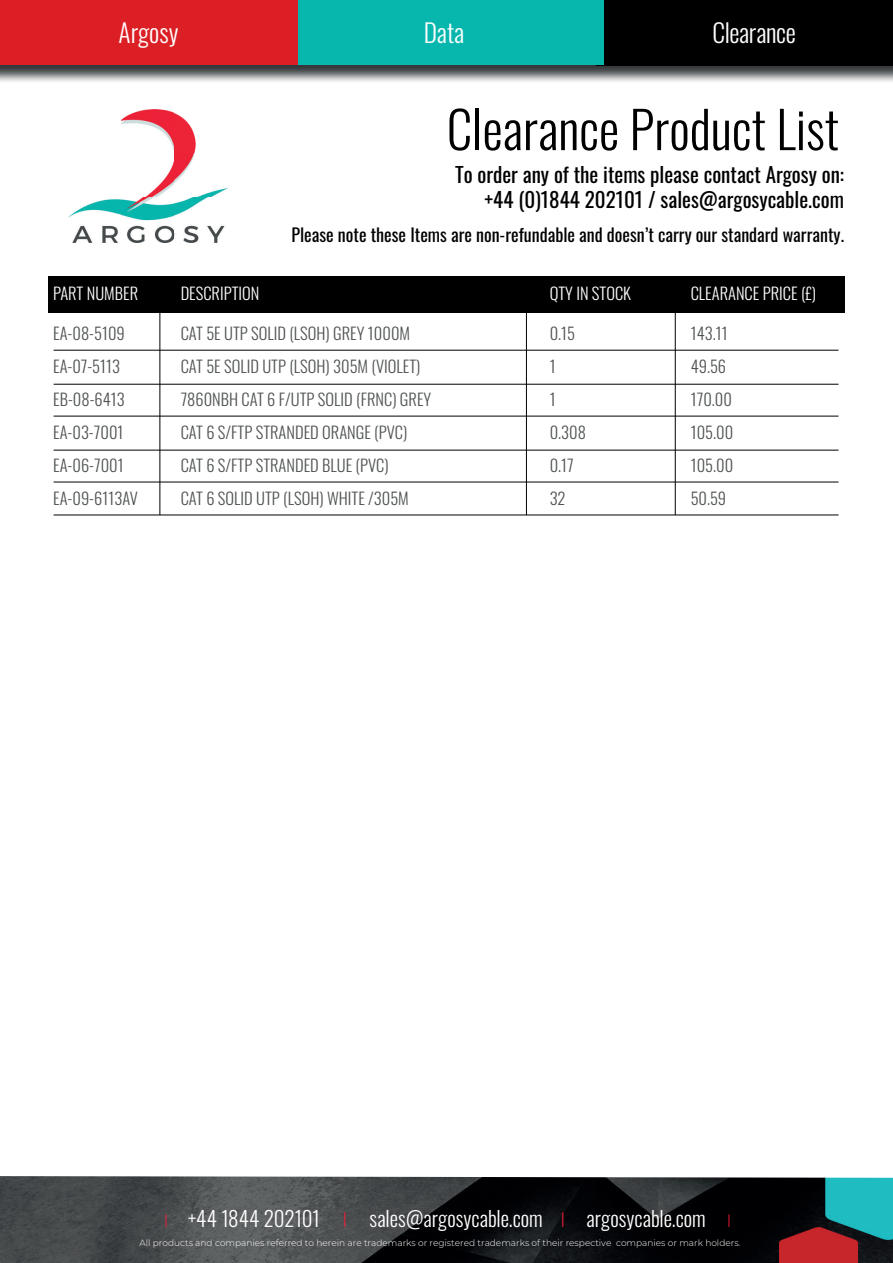
<style>
.page{position:relative;width:893px;height:1263px;background:#fff}
.page>*{position:absolute;margin:0;border:0;box-sizing:border-box;transform-origin:0 0}
.t1{font:300 51px "Oswald";color:#000001}
.t2{font:300 25.5px "Oswald";color:#fff}
.t3{font:21px/25.2px "Oswald";color:#000001;text-align:right}
.t4{font:300 21px "Oswald";color:#fff}
.t5{font:18px "Oswald";color:#000001}
.t6{font:300 16.5px "Oswald";color:#4f5253}
.t7{font:300 16.5px "Oswald";color:#fff}
.t8{font:300 9px "Montserrat";color:#fff}
.s1{font-family:"Montserrat";font-size:18px;color:#ed1e38}
.s2{font-family:"Montserrat";color:#ed1e38}
</style>
<div class="page">
<img style="left:68px;top:110px;width:159px;height:132px">
<img style="left:0;top:64px;width:893px;height:18px">
<div style="left:0;top:0;width:893px;height:64px;background:#db1f25"></div>
<div style="left:596px;top:0;width:297px;height:65px;background:#000001"></div>
<div style="left:298px;top:0;width:305px;height:64px;background:#07b7ad"></div>
<img style="left:0;top:1176px;width:893px;height:87px">
<div style="left:48px;top:276px;width:796px;height:37px;background:#000001"></div>
<hr style="left:54px;top:350px;width:784px;height:1px;background:#000001">
<hr style="left:54px;top:384px;width:784px;height:1px;background:#000001">
<hr style="left:54px;top:416px;width:784px;height:1px;background:#000001">
<hr style="left:54px;top:450px;width:784px;height:1px;background:#000001">
<hr style="left:54px;top:482px;width:784px;height:1px;background:#000001">
<hr style="left:54px;top:515px;width:784px;height:1px;background:#000001">
<hr style="left:159px;top:311px;width:1px;height:204px;background:#000001">
<hr style="left:526px;top:311px;width:1px;height:204px;background:#000001">
<hr style="left:675px;top:311px;width:1px;height:204px;background:#000001">
<h2 class="t2" style="left:119px;top:10px;width:61px">Argosy</h2>
<h2 class="t2" style="left:424px;top:10px;width:42px">Data</h2>
<h2 class="t2" style="left:712px;top:10px;width:85px">Clearance</h2>
<h1 class="t1" style="left:447px;top:84px;width:394px">Clearance Product List</h1>
<p class="t3" style="left:455px;top:159px;width:390px">To order any of the items please contact Argosy on: +44 (0)1844 202101 / sales@argosycable.com</p>
<p class="t5" style="left:291px;top:219px;width:554px">Please note these Items are non-refundable and doesn’t carry our standard warranty.</p>
<p class="t7" style="left:53px;top:279px;width:86px">PART NUMBER</p>
<p class="t7" style="left:181px;top:279px;width:80px">DESCRIPTION</p>
<p class="t7" style="left:550px;top:279px;width:83px">QTY IN STOCK</p>
<p class="t7" style="left:691px;top:279px;width:127px">CLEARANCE PRICE (£)</p>
<p class="t6" style="left:53px;top:318px;width:73px">EA-08-5109</p>
<p class="t6" style="left:181px;top:318px;width:231px">CAT 5E UTP SOLID (LSOH) GREY 1000M</p>
<p class="t6" style="left:550px;top:318px;width:27px">0.15</p>
<p class="t6" style="left:691px;top:318px;width:39px">143.11</p>
<p class="t6" style="left:53px;top:351px;width:69px">EA-07-5113</p>
<p class="t6" style="left:181px;top:351px;width:241px">CAT 5E SOLID UTP (LSOH) 305M (VIOLET)</p>
<p class="t6" style="left:550px;top:351px;width:8px">1</p>
<p class="t6" style="left:691px;top:351px;width:37px">49.56</p>
<p class="t6" style="left:53px;top:384px;width:73px">EB-08-6413</p>
<p class="t6" style="left:181px;top:384px;width:252px">7860NBH CAT 6 F/UTP SOLID (FRNC) GREY</p>
<p class="t6" style="left:550px;top:384px;width:8px">1</p>
<p class="t6" style="left:691px;top:384px;width:43px">170.00</p>
<p class="t6" style="left:53px;top:417px;width:72px">EA-03-7001</p>
<p class="t6" style="left:181px;top:417px;width:228px">CAT 6 S/FTP STRANDED ORANGE (PVC)</p>
<p class="t6" style="left:550px;top:417px;width:38px">0.308</p>
<p class="t6" style="left:691px;top:417px;width:44px">105.00</p>
<p class="t6" style="left:53px;top:450px;width:72px">EA-06-7001</p>
<p class="t6" style="left:181px;top:450px;width:209px">CAT 6 S/FTP STRANDED BLUE (PVC)</p>
<p class="t6" style="left:550px;top:450px;width:26px">0.17</p>
<p class="t6" style="left:691px;top:450px;width:44px">105.00</p>
<p class="t6" style="left:53px;top:483px;width:86px">EA-09-6113AV</p>
<p class="t6" style="left:181px;top:483px;width:230px">CAT 6 SOLID UTP (LSOH) WHITE /305M</p>
<p class="t6" style="left:550px;top:483px;width:17px">32</p>
<p class="t6" style="left:691px;top:483px;width:37px">50.59</p>
<p class="t4" style="left:164px;top:1199px;width:570px"><span class="s1">I</span> +44 1844 202101 <span class="s2">I</span> sales@argosycable.com <span class="s2">I</span> argosycable.com <span class="s1">I</span></p>
<p class="t8" style="left:139px;top:1237px;width:602px">All products and companies referred to herein are trademarks or registered trademarks of their respective companies or mark holders.</p>
</div>
